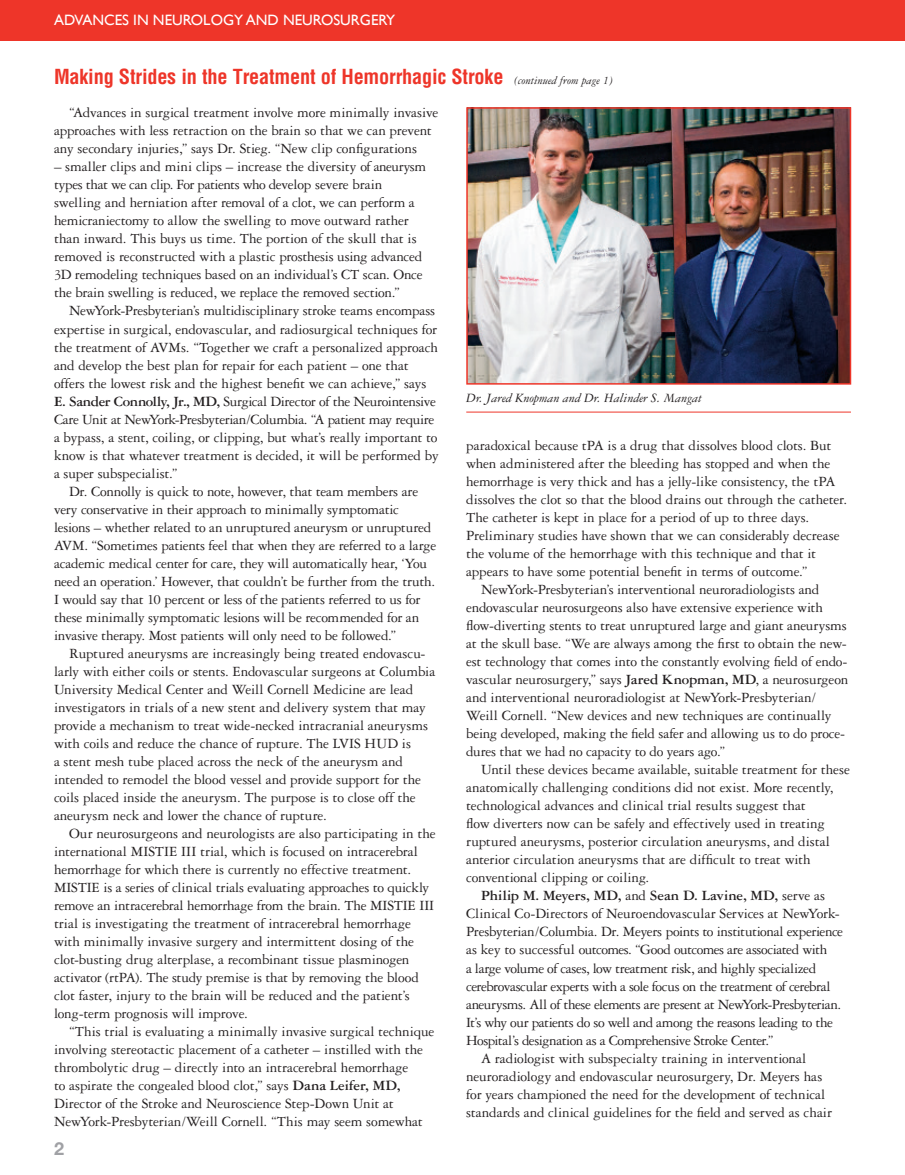
<style>
.page{position:relative;width:905px;height:1175px;background:#fff}
.page>*{position:absolute;margin:0;border:0;box-sizing:border-box;transform-origin:0 0}
.t1{font:700 condensed 20.25px "Helvetica";letter-spacing:-.01em;color:#ee3529}
.t2{font:700 18px "Helvetica Neue";color:#a0a1a5}
.t3{font:15px/18px "Garamond Three";letter-spacing:-.01em;color:#231f20}
.t4{font:15px "Garamond Three";letter-spacing:-.035em;color:#231f20}
.t5{font:15px "Garamond Three";letter-spacing:-.03em;color:#231f20}
.t6{font:700 15px "Garamond Three";color:#231f20}
.t7{font:15px "Gill Sans";color:#fff}
.t8{font:italic 13.5px "Garamond Three";color:#231f20}
.s1{font-family:"Garamond Three";font-weight:400;font-style:italic;font-stretch:normal;font-size:12px;color:#231f20}
.s2{font-weight:700}
.s3{font-weight:400}
</style>
<div class="page">
<div style="left:0;top:0;width:904px;height:40px;background:#ee3529"></div>
<hr style="left:466px;top:412px;width:384px;height:1px;background:#ee3529">
<img style="left:469px;top:110px;width:379px;height:271px">
<div style="left:466px;top:107px;width:385px;height:277px;border:2px solid #ee3529"></div>
<p class="t7" style="left:54px;top:11px;width:342px">ADVANCES IN NEUROLOGY AND NEUROSURGERY</p>
<h1 class="t1" style="left:54px;top:64px;width:560px">Making Strides in the Treatment of Hemorrhagic Stroke <span class="s1">(continued from page 1)</span></h1>
<p class="t3" style="left:54px;top:104px;width:386px;text-indent:15px">“Advances in surgical treatment involve more minimally invasive approaches with less retraction on the brain so that we can prevent any secondary injuries,” says Dr. Stieg. “New clip configurations</p>
<p class="t3" style="left:54px;top:158px;width:373px">– smaller clips and mini clips – increase the diversity of aneurysm types that we can clip. For patients who develop severe brain swelling and herniation after removal of a clot, we can perform a hemicraniectomy to allow the swelling to move outward rather than inward. This buys us time. The portion of the skull that is removed is reconstructed with a plastic prosthesis using advanced 3D remodeling techniques based on an individual’s CT scan. Once the brain swelling is reduced, we replace the removed section.”</p>
<p class="t3" style="left:54px;top:302px;width:386px;text-indent:15px">NewYork-Presbyterian’s multidisciplinary stroke teams encompass expertise in surgical, endovascular, and radiosurgical techniques for the treatment of AVMs. “Together we craft a personalized approach and develop the best plan for repair for each patient – one that offers the lowest risk and the highest benefit we can achieve,” says <span class="s2">E. Sander Connolly, Jr., MD,</span> Surgical Director of the Neurointensive Care Unit at NewYork-Presbyterian/Columbia. “A patient may require a bypass, a stent, coiling, or clipping, but what’s really important to know is that whatever treatment is decided, it will be performed by a super subspecialist.”</p>
<p class="t3" style="left:54px;top:482px;width:384px;text-indent:15px">Dr. Connolly is quick to note, however, that team members are very conservative in their approach to minimally symptomatic lesions – whether related to an unruptured aneurysm or unruptured AVM. “Sometimes patients feel that when they are referred to a large academic medical center for care, they will automatically hear, ‘You need an operation.’ However, that couldn’t be further from the truth.<br>I would say that 10 percent or less of the patients referred to us for these minimally symptomatic lesions will be recommended for an invasive therapy. Most patients will only need to be followed.”</p>
<p class="t3" style="left:54px;top:644px;width:382px;text-indent:15px">Ruptured aneurysms are increasingly being treated endovascu&shy;larly with either coils or stents. Endovascular surgeons at Columbia University Medical Center and Weill Cornell Medicine are lead investigators in trials of a new stent and delivery system that may provide a mechanism to treat wide-necked intracranial aneurysms with coils and reduce the chance of rupture. The LVIS HUD is<br>a stent mesh tube placed across the neck of the aneurysm and intended to remodel the blood vessel and provide support for the coils placed inside the aneurysm. The purpose is to close off the aneurysm neck and lower the chance of rupture.</p>
<p class="t3" style="left:54px;top:824px;width:383px;text-indent:15px">Our neurosurgeons and neurologists are also participating in the international MISTIE III trial, which is focused on intracerebral hemorrhage for which there is currently no effective treatment.<br>MISTIE is a series of clinical trials evaluating approaches to quickly remove an intracerebral hemorrhage from the brain. The MISTIE III trial is investigating the treatment of intracerebral hemorrhage with minimally invasive surgery and intermittent dosing of the clot-busting drug alterplase, a recombinant tissue plasminogen activator (rtPA). The study premise is that by removing the blood clot faster, injury to the brain will be reduced and the patient’s long-term prognosis will improve.</p>
<p class="t3" style="left:54px;top:1022px;width:382px;text-indent:15px">“This trial is evaluating a minimally invasive surgical technique involving stereotactic placement of a catheter – instilled with the thrombolytic drug – directly into an intracerebral hemorrhage<br>to aspirate the congealed blood clot,” says <span class="s2">Dana Leifer, MD, </span>Director of the Stroke and Neuroscience Step-Down Unit at NewYork-Presbyterian/Weill Cornell. “This may seem somewhat</p>
<p class="t2" style="left:54px;top:1137px;width:12px">2</p>
<p class="t8" style="left:466px;top:391px;width:237px">Dr. Jared Knopman and Dr. Halinder S. Mangat</p>
<p class="t3" style="left:466px;top:437px;width:367px">paradoxical because tPA is a drug that dissolves blood clots. But</p>
<p class="t3" style="left:466px;top:455px;width:365px">when administered after the bleeding has stopped and when the</p>
<p class="t3" style="left:466px;top:473px;width:371px">hemorrhage is very thick and has a jelly-like consistency, the tPA</p>
<p class="t3" style="left:466px;top:491px;width:383px">dissolves the clot so that the blood drains out through the catheter.</p>
<p class="t3" style="left:466px;top:509px;width:344px">The catheter is kept in place for a period of up to three days.</p>
<p class="t3" style="left:466px;top:527px;width:375px">Preliminary studies have shown that we can considerably decrease</p>
<p class="t3" style="left:466px;top:545px;width:351px">the volume of the hemorrhage with this technique and that it</p>
<p class="t3" style="left:466px;top:563px;width:343px">appears to have some potential benefit in terms of outcome.”</p>
<p class="t3" style="left:481px;top:581px;width:340px">NewYork-Presbyterian’s interventional neuroradiologists and</p>
<p class="t3" style="left:466px;top:599px;width:358px">endovascular neurosurgeons also have extensive experience with</p>
<p class="t3" style="left:466px;top:617px;width:382px">flow-diverting stents to treat unruptured large and giant aneurysms</p>
<p class="t3" style="left:466px;top:635px;width:382px">at the skull base. “We are always among the first to obtain the new-</p>
<p class="t3" style="left:466px;top:653px;width:383px">est technology that comes into the constantly evolving field of endo-</p>
<p class="t3" style="left:466px;top:671px;width:383px">vascular neurosurgery,” says <span class="s2">Jared Knopman, MD</span>, a neurosurgeon</p>
<p class="t3" style="left:466px;top:689px;width:351px">and interventional neuroradiologist at NewYork-Presbyterian/</p>
<p class="t3" style="left:466px;top:707px;width:367px">Weill Cornell. “New devices and new techniques are continually</p>
<p class="t3" style="left:466px;top:725px;width:380px">being developed, making the field safer and allowing us to do proce-</p>
<p class="t3" style="left:466px;top:743px;width:261px">dures that we had no capacity to do years ago.”</p>
<p class="t3" style="left:481px;top:761px;width:370px">Until these devices became available, suitable treatment for these</p>
<p class="t3" style="left:466px;top:779px;width:369px">anatomically challenging conditions did not exist. More recently,</p>
<p class="t3" style="left:466px;top:797px;width:341px">technological advances and clinical trial results suggest that</p>
<p class="t3" style="left:466px;top:815px;width:360px">flow diverters now can be safely and effectively used in treating</p>
<p class="t3" style="left:466px;top:833px;width:365px">ruptured aneurysms, posterior circulation aneurysms, and distal</p>
<p class="t3" style="left:466px;top:851px;width:346px">anterior circulation aneurysms that are difficult to treat with</p>
<p class="t3" style="left:466px;top:869px;width:185px">conventional clipping or coiling.</p>
<p class="t6" style="left:481px;top:887px;width:345px">Philip M. Meyers, MD, <span class="s3">and</span> Sean D. Lavine, MD, <span class="s3">serve as</span></p>
<p class="t3" style="left:466px;top:905px;width:375px">Clinical Co-Directors of Neuroendovascular Services at NewYork-</p>
<p class="t3" style="left:466px;top:923px;width:378px">Presbyterian/Columbia. Dr. Meyers points to institutional experience</p>
<p class="t3" style="left:466px;top:941px;width:362px">as key to successful outcomes. “Good outcomes are associated with</p>
<p class="t5" style="left:466px;top:959px;width:351px">a large volume of cases, low treatment risk, and highly specialized</p>
<p class="t5" style="left:466px;top:977px;width:366px">cerebrovascular experts with a sole focus on the treatment of cerebral</p>
<p class="t4" style="left:466px;top:995px;width:376px">aneurysms. All of these elements are present at NewYork-Presbyterian.</p>
<p class="t4" style="left:466px;top:1013px;width:368px">It’s why our patients do so well and among the reasons leading to the</p>
<p class="t4" style="left:466px;top:1031px;width:309px">Hospital’s designation as a Comprehensive Stroke Center.”</p>
<p class="t3" style="left:481px;top:1049px;width:327px">A radiologist with subspecialty training in interventional</p>
<p class="t3" style="left:466px;top:1067px;width:358px">neuroradiology and endovascular neurosurgery, Dr. Meyers has</p>
<p class="t3" style="left:466px;top:1085px;width:361px">for years championed the need for the development of technical</p>
<p class="t3" style="left:466px;top:1103px;width:367px">standards and clinical guidelines for the field and served as chair</p>
</div>
